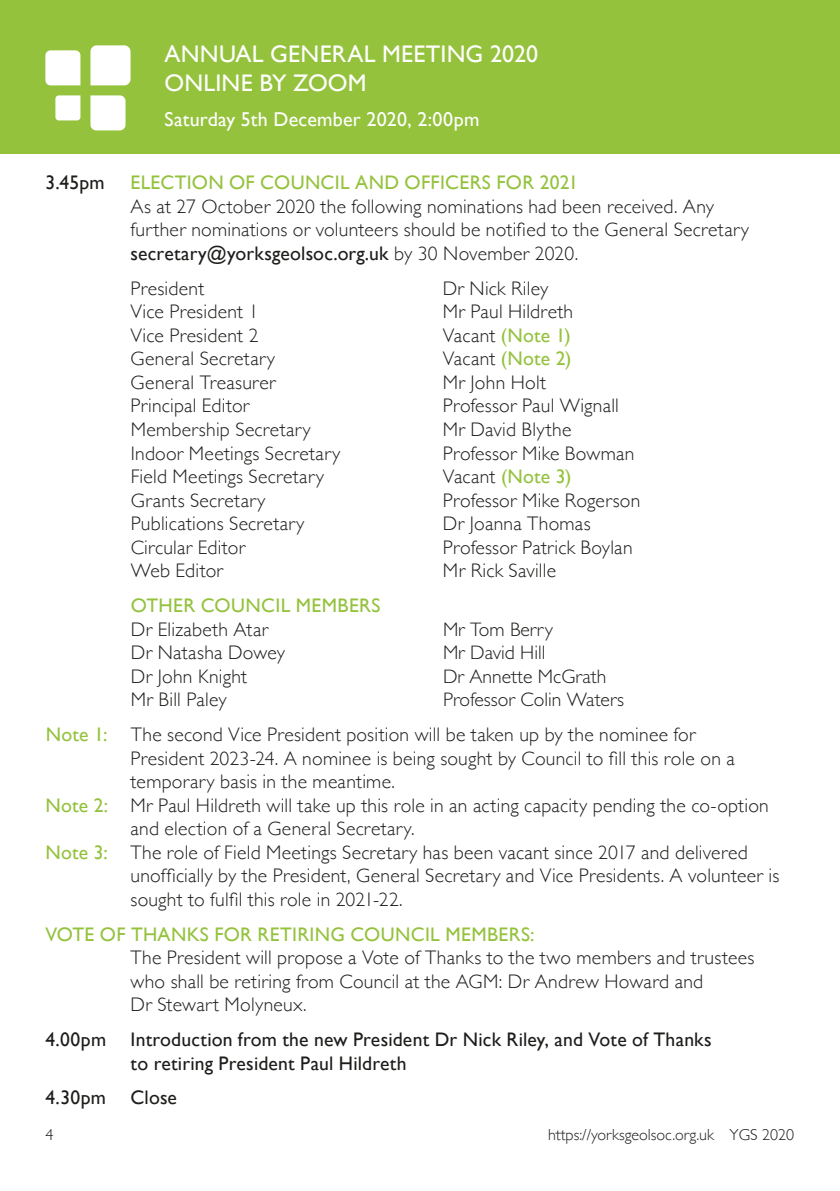
<style>
.page{position:relative;width:840px;height:1191px;background:#fff}
.page>*{position:absolute;margin:0;border:0;box-sizing:border-box;transform-origin:0 0}
.t1{font:24px/28.8px "Gill Sans";letter-spacing:.01em;color:#fff}
.t2{font:20px "Gill Sans";letter-spacing:.01em;color:#fff}
.t3{font:300 19.6px/23.6px "Gill Sans";letter-spacing:.015em;color:#1d1d1b}
.t4{font:19.6px "Gill Sans";letter-spacing:.015em;color:#94c23d}
.t5{font:19.6px/23.6px "Gill Sans";letter-spacing:.01em;color:#1d1d1b}
.t6{font:300 16px "Gill Sans";color:#1d1d1b}
.s1{font-weight:400}
.s2{font-weight:300;color:#1d1d1b}
.s3{font-weight:400;color:#94c23d}
</style>
<div class="page">
<div style="left:0;top:0;width:839px;height:153px;background:#94c23d"></div>
<svg style="left:45px;top:50px;width:35px;height:35px"></svg>
<svg style="left:55px;top:95px;width:25px;height:25px"></svg>
<div style="left:90px;top:45px;width:40px;height:40px;background:#fff"></div>
<svg style="left:90px;top:95px;width:35px;height:35px"></svg>
<p class="t1" style="left:164px;top:39px;width:375px">ANNUAL GENERAL MEETING 2020<br>ONLINE BY ZOOM</p>
<p class="t2" style="left:164px;top:108px;width:316px">Saturday 5th December 2020, 2:00pm</p>
<p class="t5" style="left:45px;top:171px;width:61px">3.45pm</p>
<p class="t4" style="left:130px;top:171px;width:449px">ELECTION OF COUNCIL AND OFFICERS FOR 2021</p>
<p class="t3" style="left:130px;top:194px;width:619px">As at 27 October 2020 the following nominations had been received. Any further nominations or volunteers should be notified to the General Secretary <span class="s1">secretary@yorksgeolsoc.org.uk</span> by 30 November 2020.</p>
<p class="t3" style="left:130px;top:276px;width:75px">President</p>
<p class="t3" style="left:442px;top:276px;width:107px">Dr Nick Riley</p>
<p class="t3" style="left:130px;top:299px;width:129px">Vice President 1</p>
<p class="t3" style="left:442px;top:299px;width:132px">Mr Paul Hildreth</p>
<p class="t3" style="left:130px;top:323px;width:129px">Vice President 2</p>
<p class="t4" style="left:442px;top:324px;width:129px"><span class="s2">Vacant</span> (Note 1)</p>
<p class="t3" style="left:130px;top:346px;width:146px">General Secretary</p>
<p class="t4" style="left:442px;top:347px;width:130px"><span class="s2">Vacant</span> (Note 2)</p>
<p class="t3" style="left:130px;top:370px;width:146px">General Treasurer</p>
<p class="t3" style="left:442px;top:370px;width:105px">Mr John Holt</p>
<p class="t3" style="left:131px;top:393px;width:120px">Principal Editor</p>
<p class="t3" style="left:442px;top:393px;width:177px">Professor Paul Wignall</p>
<p class="t3" style="left:131px;top:417px;width:181px">Membership Secretary</p>
<p class="t3" style="left:442px;top:417px;width:130px">Mr David Blythe</p>
<p class="t3" style="left:131px;top:440px;width:211px">Indoor Meetings Secretary</p>
<p class="t3" style="left:442px;top:440px;width:193px">Professor Mike Bowman</p>
<p class="t3" style="left:131px;top:464px;width:194px">Field Meetings Secretary</p>
<p class="t4" style="left:442px;top:465px;width:130px"><span class="s2">Vacant</span> (Note 3)</p>
<p class="t3" style="left:131px;top:487px;width:136px">Grants Secretary</p>
<p class="t3" style="left:442px;top:487px;width:199px">Professor Mike Rogerson</p>
<p class="t3" style="left:131px;top:511px;width:175px">Publications Secretary</p>
<p class="t3" style="left:442px;top:511px;width:149px">Dr Joanna Thomas</p>
<p class="t3" style="left:131px;top:534px;width:116px">Circular Editor</p>
<p class="t3" style="left:442px;top:534px;width:191px">Professor Patrick Boylan</p>
<p class="t3" style="left:131px;top:558px;width:94px">Web Editor</p>
<p class="t3" style="left:442px;top:558px;width:115px">Mr Rick Saville</p>
<p class="t4" style="left:131px;top:594px;width:251px">OTHER COUNCIL MEMBERS</p>
<p class="t3" style="left:131px;top:616px;width:155px">Dr Elizabeth Atar<br>Dr Natasha Dowey<br>Dr John Knight<br>Mr Bill Paley</p>
<p class="t3" style="left:46px;top:722px;width:651px"><span class="s3">Note 1:</span> The second Vice President position will be taken up by the nominee for</p>
<p class="t3" style="left:130px;top:745px;width:605px">President 2023-24. A nominee is being sought by Council to fill this role on a</p>
<p class="t3" style="left:130px;top:769px;width:266px">temporary basis in the meantime.</p>
<p class="t3" style="left:45px;top:792px;width:724px"><span class="s3">Note 2:</span> Mr Paul Hildreth will take up this role in an acting capacity pending the co-option</p>
<p class="t3" style="left:130px;top:816px;width:285px">and election of a General Secretary.</p>
<p class="t3" style="left:45px;top:839px;width:703px"><span class="s3">Note 3:</span> The role of Field Meetings Secretary has been vacant since 2017 and delivered</p>
<p class="t3" style="left:130px;top:863px;width:650px">unofficially by the President, General Secretary and Vice Presidents. A volunteer is</p>
<p class="t3" style="left:130px;top:886px;width:273px">sought to fulfil this role in 2021-22.</p>
<p class="t4" style="left:45px;top:922px;width:490px">VOTE OF THANKS FOR RETIRING COUNCIL MEMBERS:</p>
<p class="t3" style="left:130px;top:945px;width:625px">The President will propose a Vote of Thanks to the two members and trustees who shall be retiring from Council at the AGM: Dr Andrew Howard and<br>Dr Stewart Molyneux.</p>
<p class="t5" style="left:130px;top:1027px;width:582px;text-indent:-85px">4.00pm Introduction from the new President Dr Nick Riley, and Vote of Thanks to retiring President Paul Hildreth</p>
<p class="t5" style="left:45px;top:1085px;width:133px">4.30pm Close</p>
<p class="t3" style="left:443px;top:617px;width:183px">Mr Tom Berry<br>Mr David Hill<br>Dr Annette McGrath<br>Professor Colin Waters</p>
<p class="t6" style="left:45px;top:1121px;width:9px">4</p>
<p class="t6" style="left:547px;top:1121px;width:247px">https://yorksgeolsoc.org.uk YGS 2020</p>
</div>
